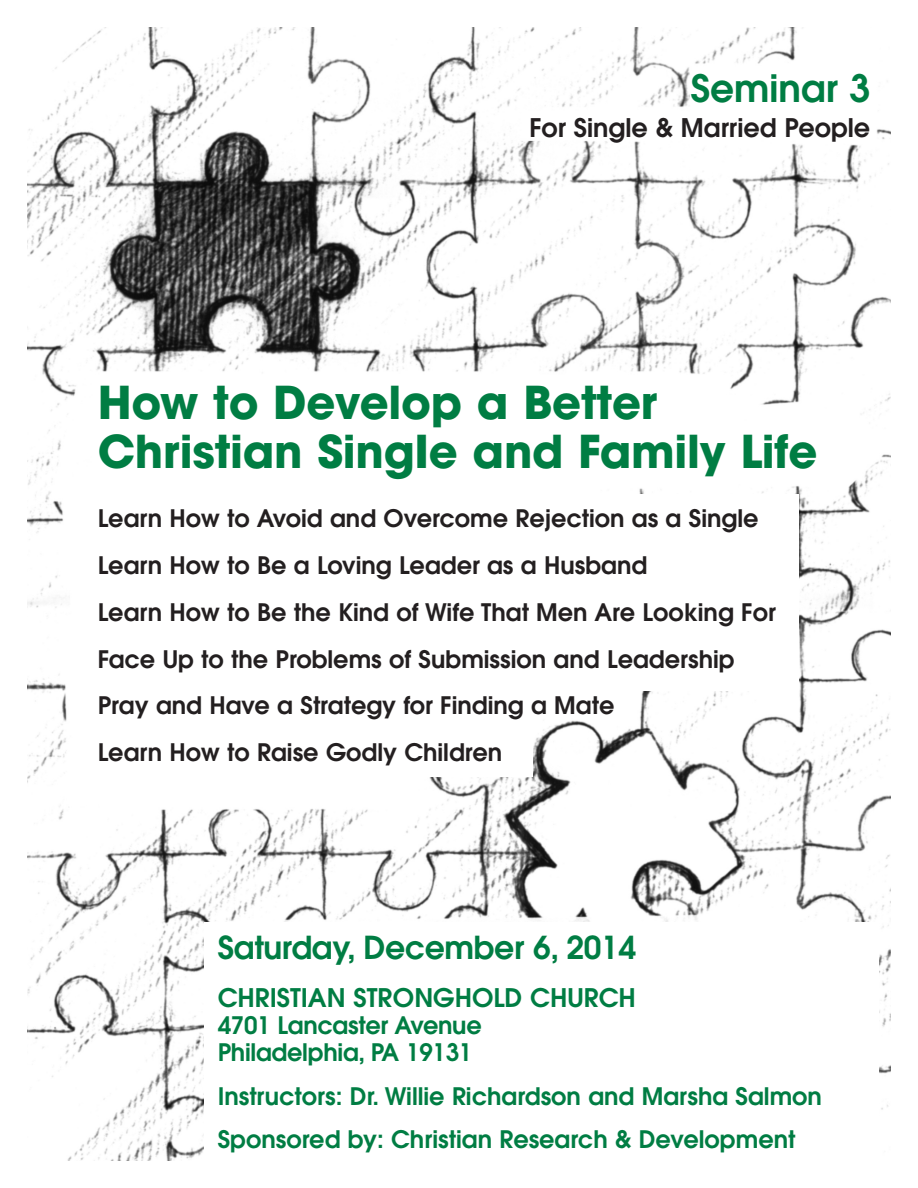
<style>
.page{position:relative;width:918px;height:1188px;background:#fff}
.page>*{position:absolute;margin:0;border:0;box-sizing:border-box;transform-origin:0 0}
.t1{font:700 45px/49.5px "Avant Garde";letter-spacing:-.005em;color:#007d43}
.t2{font:600 37.5px "Avant Garde";color:#007d43}
.t3{font:600 31.5px "Avant Garde";letter-spacing:-.01em;color:#007d43}
.t4{font:600 25.5px "Avant Garde";color:#007d43}
.t5{font:600 25.5px "Avant Garde";color:#231f20}
.t6{font:600 24px/47px "Avant Garde";color:#231f20}
.t7{font:600 24px/27px "Avant Garde";color:#007d43}
</style>
<div class="page">
<img style="left:27px;top:27px;width:864px;height:1134px">
<div style="left:204px;top:922px;width:675px;height:266px;background:#fff"></div>
<div style="left:340px;top:494px;width:458px;height:197px;background:#fff"></div>
<div style="left:74px;top:580px;width:459px;height:197px;background:#fff"></div>
<h2 class="t2" style="left:691px;top:74px;width:181px">Seminar 3</h2>
<p class="t5" style="left:529px;top:118px;width:342px">For Single &amp; Married People</p>
<h1 class="t1" style="left:98px;top:383px;width:721px">How to Develop a Better<br>Christian SingIe and Family Life</h1>
<p class="t6" style="left:98px;top:496px;width:680px">Learn How to Avoid and Overcome Rejection as a Single Learn How to Be a Loving Leader as a Husband<br>Learn How to Be the Kind of Wife That Men Are Looking For Face Up to the Problems of Submission and Leadership Pray and Have a Strategy for Finding a Mate<br>Learn How to Raise Godly Children</p>
<h3 class="t3" style="left:218px;top:936px;width:420px">Saturday, December 6, 2014</h3>
<p class="t4" style="left:218px;top:988px;width:420px">CHRISTIAN STRONGHOLD CHURCH</p>
<p class="t7" style="left:218px;top:1014px;width:266px">4701 Lancaster Avenue<br>Philadelphia, PA 19131</p>
<p class="t7" style="left:218px;top:1076px;width:606px;line-height:43.2px">Instructors: Dr. Willie Richardson and Marsha Salmon<br>Sponsored by: Christian Research &amp; Development</p>
</div>
